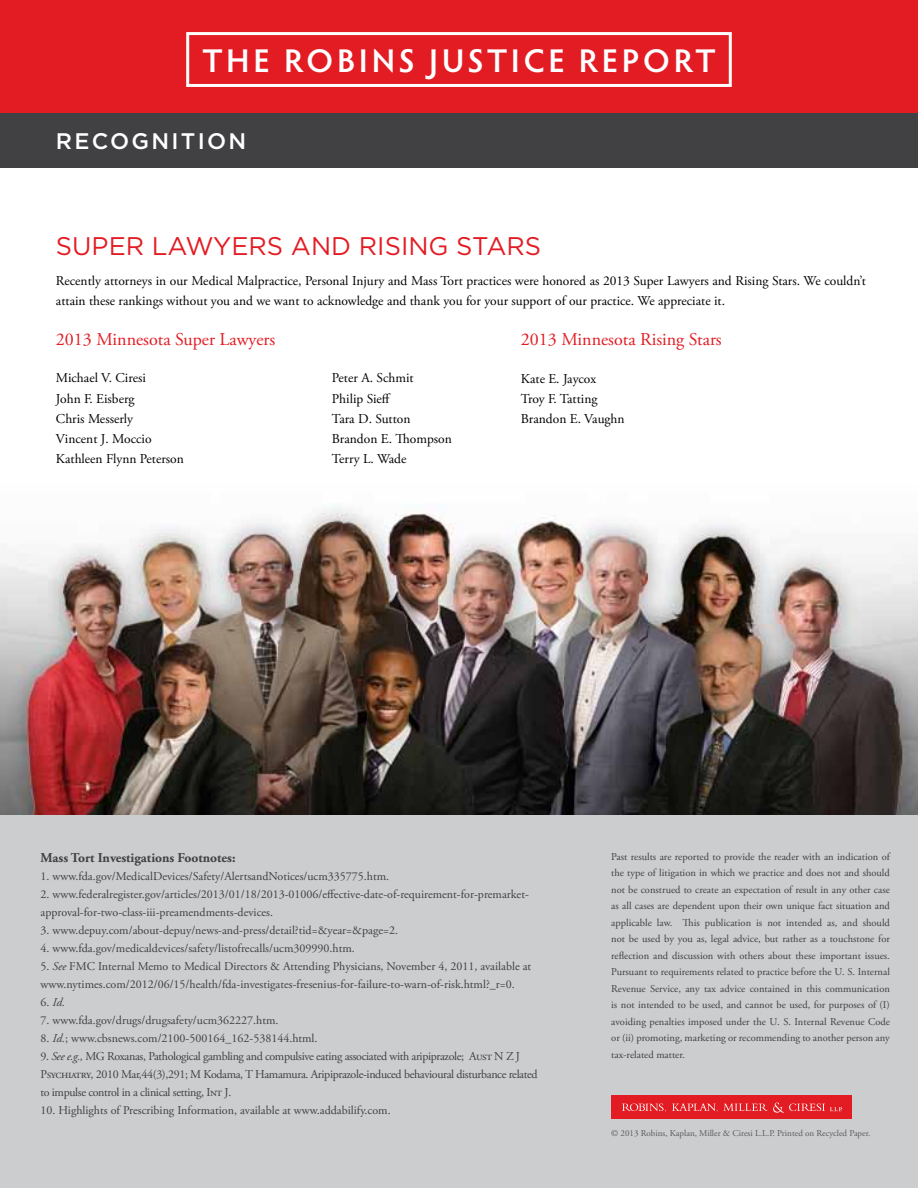
<style>
.page{position:relative;width:918px;height:1188px;background:#fff}
.page>*{position:absolute;margin:0;border:0;box-sizing:border-box;transform-origin:0 0}
.t1{font:600 33px "Hypatia Sans Pro";letter-spacing:.105em;color:#fff}
.t2{font:25.5px "Gotham HTF";color:#e31b23}
.t3{font:500 22.5px "Gotham HTF";letter-spacing:.1em;color:#fff}
.t4{font:18px "Adobe Garamond Pro";color:#e31b23}
.t5{font:13.5px/20.2px "Adobe Garamond Pro";color:#000}
.t6{font:700 13.5px "Adobe Garamond Pro";color:#414042}
.t7{font:12px/18px "Adobe Garamond Pro";color:#414042}
.t8{font:12px/18px "Adobe Garamond Pro";letter-spacing:-.03em;color:#414042}
.t9{font:italic 12px "Adobe Garamond Pro";color:#414042}
.t10{font:10.5px/16.5px "Adobe Garamond Pro";color:#414042;text-align:justify}
.t11{font:9px "Adobe Garamond Pro";color:#58595b}
.s1{font-style:italic}
.s2{font-style:normal}
</style>
<div class="page">
<img style="left:0;top:505px;width:918px;height:310px">
<div style="left:0;top:113px;width:918px;height:55px;background:#414042"></div>
<div style="left:0;top:0;width:918px;height:112px;background:#e31b23"></div>
<div style="left:186px;top:32px;width:546px;height:55px;border:3px solid #fff"></div>
<div style="left:0;top:815px;width:918px;height:373px;background:#cbcdce"></div>
<div style="left:611px;top:1096px;width:241px;height:23px;background:#e31b23"></div>
<svg style="left:622px;top:1104px;width:44px;height:8px"></svg>
<svg style="left:672px;top:1104px;width:46px;height:8px"></svg>
<svg style="left:724px;top:1103px;width:118px;height:10px"></svg>
<h1 class="t1" style="left:202px;top:37px;width:515px">THE ROBINS JUSTICE REPORT</h1>
<h3 class="t3" style="left:56px;top:128px;width:158px">RECOGNITION</h3>
<h2 class="t2" style="left:56px;top:232px;width:487px">SUPER LAWYERS AND RISING STARS</h2>
<p class="t5" style="left:56px;top:271px;width:811px">Recently attorneys in our Medical Malpractice, Personal Injury and Mass Tort practices were honored as 2013 Super Lawyers and Rising Stars. We couldn’t attain these rankings without you and we want to acknowledge and thank you for your support of our practice. We appreciate it.</p>
<h3 class="t4" style="left:56px;top:329px;width:221px">2013 Minnesota Super Lawyers</h3>
<p class="t5" style="left:56px;top:368px;width:129px">Michael V. Ciresi<br>John F. Eisberg<br>Chris Messerly<br>Vincent J. Moccio<br>Kathleen Flynn Peterson</p>
<p class="t5" style="left:332px;top:368px;width:121px">Peter A. Schmit<br>Philip Sieff<br>Tara D. Sutton<br>Brandon E. Thompson<br>Terry L. Wade</p>
<h3 class="t4" style="left:521px;top:328px;width:202px">2013 Minnesota Rising Stars</h3>
<p class="t5" style="left:521px;top:369px;width:105px">Kate E. Jaycox<br>Troy F. Tatting<br>Brandon E. Vaughn</p>
<p class="t6" style="left:40px;top:850px;width:197px">Mass Tort Investigations Footnotes:</p>
<p class="t7" style="left:40px;top:868px;width:350px">1. www.fda.gov/MedicalDevices/Safety/AlertsandNotices/ucm335775.htm.</p>
<p class="t7" style="left:40px;top:886px;width:490px">2. www.federalregister.gov/articles/2013/01/18/2013-01006/effective-date-of-requirement-for-premarket&shy;approval-for-two-class-iii-preamendments-devices.</p>
<p class="t7" style="left:40px;top:922px;width:359px">3. www.depuy.com/about-depuy/news-and-press/detail?tid=&amp;year=&amp;page=2.</p>
<p class="t7" style="left:40px;top:940px;width:316px">4. www.fda.gov/medicaldevices/safety/listofrecalls/ucm309990.htm.</p>
<p class="t7" style="left:40px;top:958px;width:492px">5. <span class="s1">See</span> FMC Internal Memo to Medical Directors &amp; Attending Physicians, November 4, 2011, available at www.nytimes.com/2012/06/15/health/fda-investigates-fresenius-for-failure-to-warn-of-risk.html?_r=0.</p>
<p class="t9" style="left:40px;top:995px;width:26px"><span class="s2">6.</span> Id.</p>
<p class="t7" style="left:40px;top:1012px;width:240px">7. www.fda.gov/drugs/drugsafety/ucm362227.htm.</p>
<p class="t7" style="left:40px;top:1030px;width:279px">8. <span class="s1">Id.</span>; www.cbsnews.com/2100-500164_162-538144.html.</p>
<p class="t8" style="left:40px;top:1048px;width:499px">9. <span class="s1">See e.g.,</span> MG Roxanas, Pathological gambling and compulsive eating associated with aripiprazole; Aust N Z J<br>Psychiatry, 2010 Mar,44(3),291; M Kodama, T Hamamura. Aripiprazole-induced behavioural disturbance related to impulse control in a clinical setting, Int J.</p>
<p class="t7" style="left:40px;top:1102px;width:352px">10. Highlights of Prescribing Information, available at www.addabilify.com.</p>
<p class="t10" style="left:611px;top:849px;width:280px">Past results are reported to provide the reader with an indication of the type of litigation in which we practice and does not and should not be construed to create an expectation of result in any other case as all cases are dependent upon their own unique fact situation and applicable law. This publication is not intended as, and should not be used by you as, legal advice, but rather as a touchstone for reflection and discussion with others about these important issues.<br>Pursuant to requirements related to practice before the U. S. Internal Revenue Service, any tax advice contained in this communication is not intended to be used, and cannot be used, for purposes of (I) avoiding penalties imposed under the U. S. Internal Revenue Code or (ii) promoting, marketing or recommending to another person any tax-related matter.</p>
<p class="t11" style="left:611px;top:1128px;width:261px">© 2013 Robins, Kaplan, Miller &amp; Ciresi L.L.P. Printed on Recycled Paper.</p>
</div>
